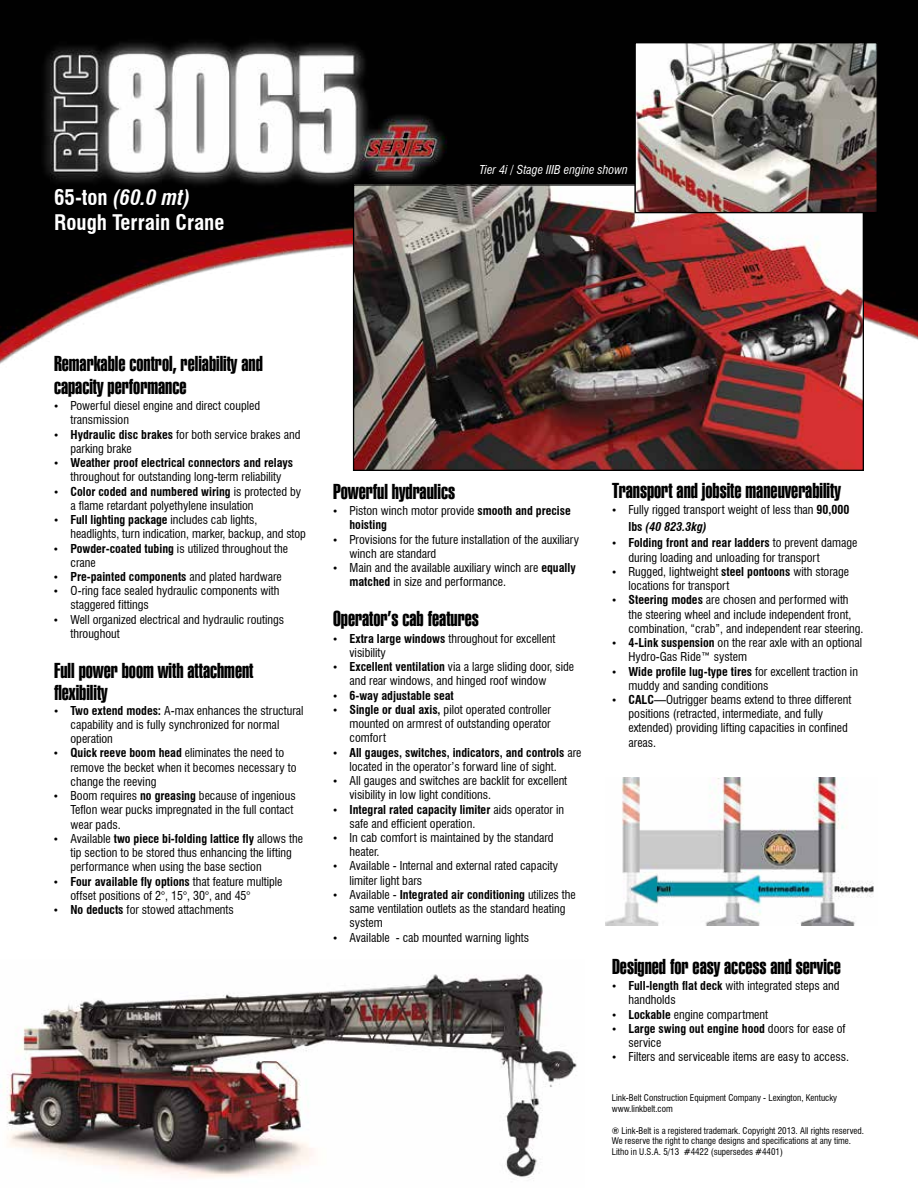
<style>
.page{position:relative;width:918px;height:1188px;background:#fff}
.page>*{position:absolute;margin:0;border:0;box-sizing:border-box;transform-origin:0 0}
.t1{font:21px/22.5px "Swiss 911 BT Extra Compressed";color:#000}
.t2{font:700 condensed 21px/25.2px "Swiss 721 BT";color:#fff}
.t3{font:condensed 12px/14.2px "Swiss 721 BT";color:#000}
.t4{font:700 condensed 12px/14.2px "Swiss 721 BT";color:#000}
.t5{font:italic condensed 12px "Swiss 721 BT";color:#fff}
.t6{font:condensed 9px/10.8px "Swiss 721 BT";color:#000}
.s1{font-style:italic}
.s2{font-family:"Times New Roman";font-stretch:normal}
.s3{font-weight:700}
.s4{font-family:"Times New Roman";font-weight:400;font-stretch:normal}
.s5{font-weight:400}
.s6{font-weight:700;font-style:italic}
</style>
<div class="page">
<img style="left:0;top:0;width:918px;height:395px">
<img style="left:355px;top:186px;width:507px;height:283px">
<img style="left:0;top:974px;width:577px;height:204px">
<img style="left:636px;top:44px;width:240px;height:167px">
<div style="left:634px;top:42px;width:244px;height:171px;border:1px solid #000"></div>
<img style="left:605px;top:777px;width:269px;height:149px">
<h1 class="t2" style="left:54px;top:185px;width:172px">65-ton <span class="s1">(60.0 mt)<br></span>Rough Terrain Crane</h1>
<p class="t5" style="left:480px;top:163px;width:149px">Tier 4i / Stage IIIB engine shown</p>
<h1 class="t1" style="left:54px;top:353px;width:210px">Remarkable control, reliability and capacity performance</h1>
<p class="t3" style="left:70px;top:399px;width:191px;text-indent:-16px"><span class="s2">•</span> Powerful diesel engine and direct coupled transmission</p>
<p class="t3" style="left:70px;top:427px;width:231px;text-indent:-16px"><span class="s2">•</span> <span class="s3">Hydraulic disc brakes</span> for both service brakes and parking brake</p>
<p class="t3" style="left:54px;top:456px;width:241px;text-align:center"><span class="s2">•</span> <span class="s3">Weather proof electrical connectors and relays </span>throughout for outstanding long-term reliability</p>
<p class="t3" style="left:70px;top:484px;width:232px;text-indent:-16px"><span class="s2">•</span> <span class="s3">Color coded and numbered wiring</span> is protected by a flame retardant polyethylene insulation</p>
<p class="t3" style="left:71px;top:513px;width:237px;text-indent:-17px"><span class="s2">•</span> <span class="s3">Full lighting package</span> includes cab lights, headlights, turn indication, marker, backup, and stop</p>
<p class="t3" style="left:70px;top:541px;width:219px;text-indent:-16px"><span class="s2">•</span> <span class="s3">Powder-coated tubing</span> is utilized throughout the crane</p>
<p class="t4" style="left:54px;top:570px;width:229px"><span class="s4">•</span> Pre-painted components <span class="s5">and plated hardware</span></p>
<p class="t3" style="left:70px;top:584px;width:210px;text-indent:-16px"><span class="s2">•</span> O-ring face sealed hydraulic components with staggered fittings</p>
<p class="t3" style="left:70px;top:612px;width:215px;text-indent:-16px"><span class="s2">•</span> Well organized electrical and hydraulic routings throughout</p>
<h1 class="t1" style="left:54px;top:659px;width:201px">Full power boom with attachment flexibility</h1>
<p class="t3" style="left:70px;top:703px;width:235px;text-indent:-16px"><span class="s2">•</span> <span class="s3">Two extend modes:</span> A-max enhances the structural capability and is fully synchronized for normal operation</p>
<p class="t3" style="left:70px;top:746px;width:228px;text-indent:-16px"><span class="s2">•</span> <span class="s3">Quick reeve boom head</span> eliminates the need to remove the becket when it becomes necessary to change the reeving</p>
<p class="t3" style="left:70px;top:789px;width:227px;text-indent:-16px"><span class="s2">•</span> Boom requires <span class="s3">no greasing</span> because of ingenious<br>Teflon wear pucks impregnated in the full contact wear pads.</p>
<p class="t3" style="left:70px;top:831px;width:234px;text-indent:-16px"><span class="s2">•</span> Available <span class="s3">two piece bi-folding lattice fly</span> allows the tip section to be stored thus enhancing the lifting performance when using the base section</p>
<p class="t3" style="left:70px;top:874px;width:213px;text-indent:-16px"><span class="s2">•</span> <span class="s3">Four available fly options</span> that feature multiple offset positions of 2°, 15°, 30°, and 45°</p>
<p class="t3" style="left:54px;top:903px;width:181px"><span class="s2">•</span> <span class="s3">No deducts</span> for stowed attachments</p>
<h1 class="t1" style="left:333px;top:480px;width:124px">Powerful hydraulics</h1>
<p class="t4" style="left:350px;top:504px;width:223px;text-indent:-16px"><span class="s4">•</span> <span class="s5">Piston winch motor provide</span> smooth and precise hoisting</p>
<p class="t3" style="left:350px;top:532px;width:231px;text-indent:-16px"><span class="s2">•</span> Provisions for the future installation of the auxiliary winch are standard</p>
<p class="t3" style="left:350px;top:560px;width:228px;text-indent:-16px"><span class="s2">•</span> Main and the available auxiliary winch are <span class="s3">equally matched</span> in size and performance.</p>
<h1 class="t1" style="left:333px;top:608px;width:147px">Operator’s cab features</h1>
<p class="t3" style="left:350px;top:631px;width:208px;text-indent:-16px"><span class="s2">•</span> <span class="s3">Extra large windows</span> throughout for excellent visibility</p>
<p class="t3" style="left:350px;top:660px;width:226px;text-indent:-16px"><span class="s2">•</span> <span class="s3">Excellent ventilation</span> via a large sliding door, side and rear windows, and hinged roof window</p>
<p class="t4" style="left:333px;top:688px;width:122px"><span class="s4">•</span> 6-way adjustable seat</p>
<p class="t3" style="left:350px;top:702px;width:203px;text-align:justify;text-indent:-16px"><span class="s2">•</span> <span class="s3">Single or dual axis,</span> pilot operated controller mounted on armrest of outstanding operator comfort</p>
<p class="t3" style="left:350px;top:745px;width:234px;text-indent:-16px"><span class="s2">•</span> <span class="s3">All gauges, switches, indicators, and controls</span> are located in the operator’s forward line of sight.</p>
<p class="t3" style="left:350px;top:774px;width:219px;text-indent:-16px"><span class="s2">•</span> All gauges and switches are backlit for excellent visibility in low light conditions.</p>
<p class="t3" style="left:350px;top:802px;width:216px;text-indent:-16px"><span class="s2">•</span> <span class="s3">Integral rated capacity limiter</span> aids operator in safe and efficient operation.</p>
<p class="t3" style="left:350px;top:831px;width:206px;text-indent:-16px"><span class="s2">•</span> In cab comfort is maintained by the standard heater.</p>
<p class="t3" style="left:350px;top:859px;width:210px;text-indent:-16px"><span class="s2">•</span> Available - Internal and external rated capacity limiter light bars</p>
<p class="t3" style="left:350px;top:887px;width:228px;text-indent:-16px"><span class="s2">•</span> Available - <span class="s3">Integrated air conditioning</span> utilizes the same ventilation outlets as the standard heating system</p>
<p class="t3" style="left:333px;top:930px;width:198px"><span class="s2">•</span> Available - cab mounted warning lights</p>
<h1 class="t1" style="left:612px;top:479px;width:230px">Transport and jobsite maneuverability</h1>
<p class="t3" style="left:628px;top:502px;width:223px;line-height:16.5px;text-indent:-16px"><span class="s2">•</span> Fully rigged transport weight of less than <span class="s3">90,000 lbs</span> <span class="s6">(40 823.3kg)</span></p>
<p class="t3" style="left:628px;top:536px;width:230px;text-indent:-16px"><span class="s2">•</span> <span class="s3">Folding front and rear ladders</span> to prevent damage during loading and unloading for transport</p>
<p class="t3" style="left:628px;top:564px;width:222px;text-indent:-16px"><span class="s2">•</span> Rugged, lightweight <span class="s3">steel pontoons</span> with storage locations for transport</p>
<p class="t3" style="left:628px;top:593px;width:237px;text-indent:-16px"><span class="s2">•</span> <span class="s3">Steering modes</span> are chosen and performed with the steering wheel and include independent front, combination, “crab”, and independent rear steering.</p>
<p class="t3" style="left:628px;top:636px;width:235px;text-indent:-16px"><span class="s2">•</span> <span class="s3">4-Link suspension</span> on the rear axle with an optional<br>Hydro-Gas Ride™ system</p>
<p class="t3" style="left:628px;top:664px;width:231px;text-indent:-16px"><span class="s2">•</span> <span class="s3">Wide profile lug-type tires</span> for excellent traction in muddy and sanding conditions</p>
<p class="t3" style="left:628px;top:693px;width:224px;text-indent:-16px"><span class="s2">•</span> <span class="s3">CALC</span>—Outrigger beams extend to three different positions (retracted, intermediate, and fully extended) providing lifting capacities in confined areas.</p>
<h1 class="t1" style="left:612px;top:955px;width:231px">Designed for easy access and service</h1>
<p class="t3" style="left:628px;top:979px;width:212px;text-indent:-16px"><span class="s2">•</span> <span class="s3">Full-length flat deck</span> with integrated steps and handholds</p>
<p class="t3" style="left:612px;top:1007px;width:158px"><span class="s2">•</span> <span class="s3">Lockable</span> engine compartment</p>
<p class="t4" style="left:628px;top:1021px;width:219px;text-indent:-16px"><span class="s4">•</span> Large swing out engine hood <span class="s5">doors for ease of service</span></p>
<p class="t3" style="left:612px;top:1050px;width:239px"><span class="s2">•</span> Filters and serviceable items are easy to access.</p>
<p class="t6" style="left:612px;top:1092px;width:227px">Link-Belt Construction Equipment Company - Lexington, Kentucky www.linkbelt.com</p>
<p class="t6" style="left:612px;top:1125px;width:254px">® Link-Belt is a registered trademark. Copyright 2013. All rights reserved.<br>We reserve the right to change designs and specifications at any time.<br>Litho in U.S.A. 5/13 #4422 (supersedes #4401)</p>
</div>
